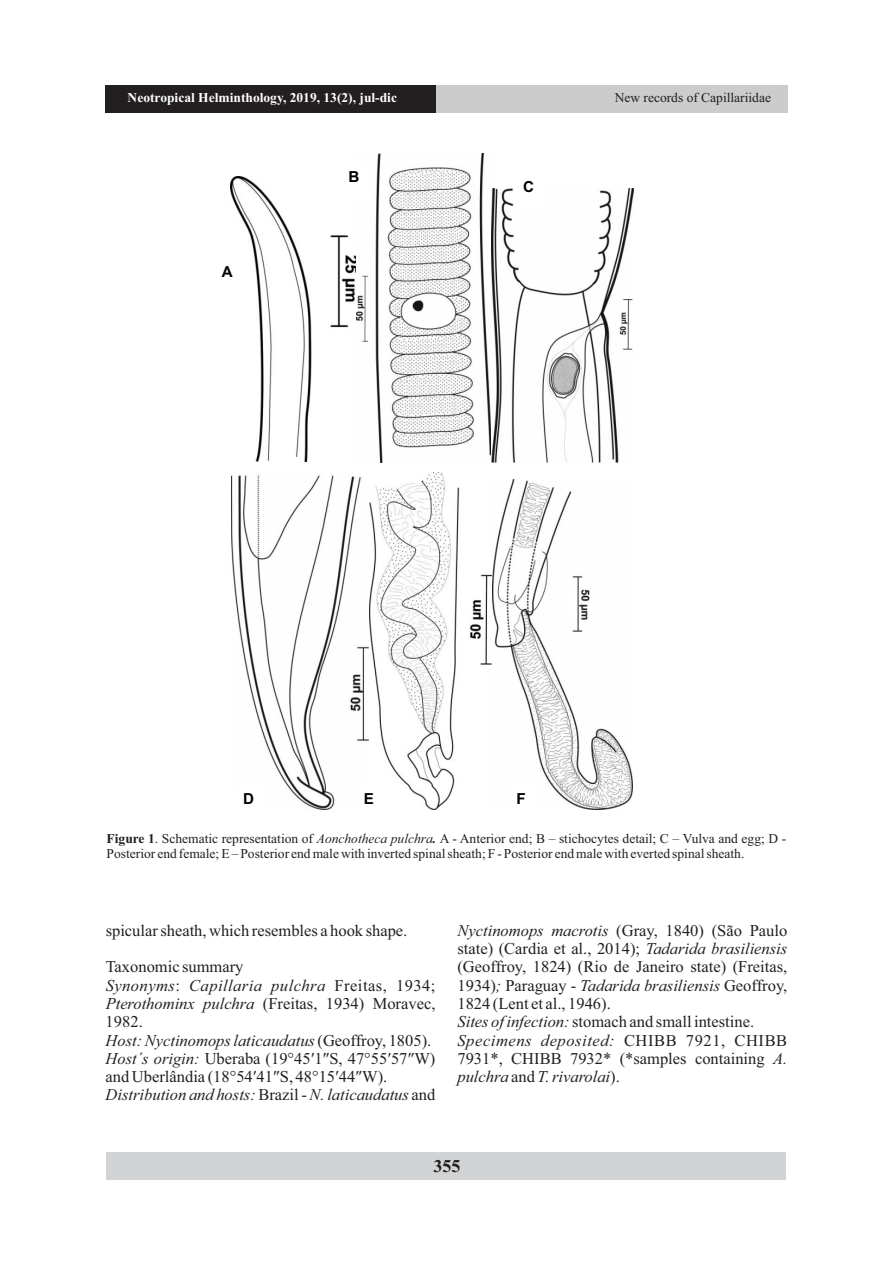
<style>
.page{position:relative;width:893px;height:1263px;background:#fff}
.page>*{position:absolute;margin:0;border:0;box-sizing:border-box;transform-origin:0 0}
.t1{font:700 18px "Times New Roman";color:#231f20}
.t2{font:16.5px/18.3px "Times New Roman";color:#231f20}
.t3{font:700 15.15px "Arial";color:#000}
.t4{font:13.5px/15px "Times New Roman";color:#231f20}
.t5{font:700 13.5px "Times New Roman";color:#fff}
.s1{font-weight:700}
.s2{font-style:italic}
.s3{font-weight:700;font-style:italic}
</style>
<div class="page">
<div style="left:107px;top:1152px;width:679px;height:28px;background:#d1d3d4"></div>
<img style="left:231px;top:176px;width:126px;height:286px">
<img style="left:357px;top:153px;width:134px;height:310px">
<img style="left:491px;top:188px;width:142px;height:275px">
<img style="left:231px;top:475px;width:139px;height:334px">
<img style="left:370px;top:472px;width:122px;height:337px">
<img style="left:492px;top:479px;width:141px;height:330px">
<div style="left:339px;top:163px;width:30px;height:39px;background:#fff"></div>
<div style="left:213px;top:258px;width:30px;height:38px;background:#fff"></div>
<div style="left:514px;top:173px;width:30px;height:38px;background:#fff"></div>
<div style="left:234px;top:785px;width:30px;height:39px;background:#fff"></div>
<div style="left:355px;top:785px;width:29px;height:39px;background:#fff"></div>
<div style="left:507px;top:785px;width:30px;height:39px;background:#fff"></div>
<div style="left:106px;top:85px;width:681px;height:28px;background:#ccc"></div>
<div style="left:106px;top:85px;width:330px;height:28px;background:#231f20"></div>
<p class="t5" style="left:128px;top:93px;width:271px">Neotropical Helminthology, 2019, 13(2), jul-dic</p>
<p class="t4" style="left:615px;top:91px;width:158px">New records of Capillariidae</p>
<p class="t3" style="left:222px;top:265px;width:12px">A</p>
<p class="t3" style="left:348px;top:171px;width:12px">B</p>
<p class="t3" style="left:523px;top:181px;width:12px">C</p>
<p class="t3" style="left:243px;top:793px;width:12px">D</p>
<p class="t3" style="left:364px;top:793px;width:12px">E</p>
<p class="t3" style="left:516px;top:793px;width:11px">F</p>
<p class="t4" style="left:107px;top:832px;width:681px"><span class="s1">Figure 1</span>. Schematic representation of <span class="s2">Aonchotheca pulchra</span><span class="s3">.</span> A - Anterior end; B – stichocytes detail; C – Vulva and egg; D -<br>Posterior end female; E – Posterior end male with inverted spinal sheath; F - Posterior end male with everted spinal sheath.</p>
<p class="t2" style="left:106px;top:923px;width:303px">spicular sheath, which resembles a hook shape.</p>
<p class="t2" style="left:106px;top:959px;width:331px">Taxonomic summary<br><span class="s2">Synonyms</span>: <span class="s2">Capillaria pulchra</span> Freitas, 1934; <span class="s2">Pterothominx pulchra</span> (Freitas, 1934) Moravec, 1982.<br><span class="s2">Host:Nyctinomops laticaudatus</span>(Geoffroy, 1805).<br><span class="s2">Host´s origin:</span> Uberaba (19°45′1″S, 47°55′57″W) and Uberlândia (18°54′41″S, 48°15′44″W).<br><span class="s2">Distribution and hosts:</span> Brazil - <span class="s2">N. laticaudatus</span> and</p>
<p class="t2" style="left:457px;top:923px;width:331px"><span class="s2">Nyctinomops macrotis</span> (Gray, 1840) (São Paulo state) (Cardia et al., 2014); <span class="s2">Tadarida brasiliensis </span>(Geoffroy, 1824) (Rio de Janeiro state) (Freitas, 1934)<span class="s2">;</span> Paraguay - <span class="s2">Tadarida brasiliensis</span> Geoffroy, 1824 (Lent et al., 1946).<br><span class="s2">Sites of infection:</span>stomach and small intestine.<br><span class="s2">Specimens deposited:</span> CHIBB 7921, CHIBB 7931*, CHIBB 7932* (*samples containing <span class="s2">A. pulchra</span> and <span class="s2">T. rivarolai</span>).</p>
<p class="t1" style="left:433px;top:1160px;width:28px">355</p>
</div>
